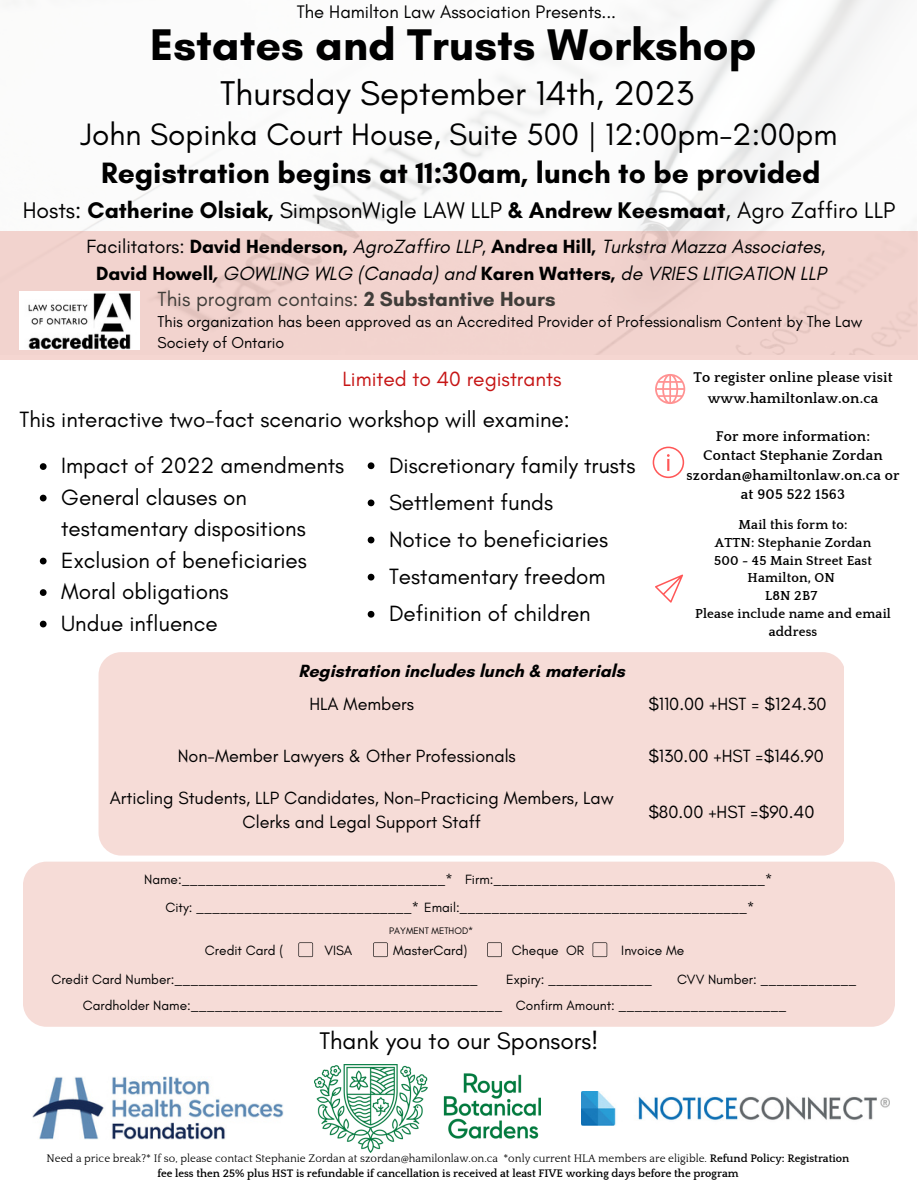
<style>
.page{position:relative;width:918px;height:1188px;background:#fff}
.page>*{position:absolute;margin:0;border:0;box-sizing:border-box;transform-origin:0 0}
.t1{font:700 45.15px "Glacial Indifference";color:#000}
.t2{font:34.95px "Glacial Indifference";color:#000}
.t3{font:31.5px "Glacial Indifference";color:#000}
.t4{font:700 30px "Glacial Indifference";color:#000}
.t5{font:24.45px "Glacial Indifference";color:#000}
.t6{font:23.1px "Glacial Indifference";color:#000}
.t7{font:22.5px/31.5px "Glacial Indifference";color:#000}
.t8{font:21px "Glacial Indifference";color:#c61515}
.t9{font:20.85px "Glacial Indifference";color:#403d39}
.t10{font:italic 19.5px/27px "Glacial Indifference";color:#000;text-align:center}
.t11{font:18.45px "Glacial Indifference";color:#000}
.t12{font:18px/24.8px "Glacial Indifference";color:#000;text-align:center}
.t13{font:700 18px "Glacial Indifference";color:#000}
.t14{font:16.05px/21.3px "Glacial Indifference";color:#000}
.t15{font:700 14.55px/19.4px "Quattrocento";letter-spacing:.015em;color:#000;text-align:center}
.t16{font:13.65px/28px "Glacial Indifference";color:#000;text-align:center}
.t17{font:700 13.35px/17.9px "Quattrocento";letter-spacing:.015em;color:#000;text-align:center}
.t18{font:700 11.25px/15px "Quattrocento";color:#000;text-align:center}
.t19{font:9.6px "Glacial Indifference";color:#000}
.s1{font-weight:700}
.s2{font-style:normal}
.s3{font-weight:700;font-style:normal}
.s4{font-weight:400}
</style>
<div class="page">
<svg style="left:653px;top:447px;width:31px;height:31px"></svg>
<img style="left:0;top:0;width:916px;height:232px">
<div style="left:0;top:232px;width:918px;height:127px;background:#f2d3ce"></div>
<img style="left:32px;top:1077px;width:251px;height:63px">
<img style="left:581px;top:1092px;width:308px;height:33px">
<img style="left:315px;top:1065px;width:226px;height:87px">
<img style="left:20px;top:292px;width:120px;height:57px">
<svg style="left:655px;top:374px;width:30px;height:30px"></svg>
<svg style="left:655px;top:575px;width:28px;height:28px"></svg>
<div style="left:99px;top:652px;width:745px;height:204px;background:#f6dcd7;border-radius:23px"></div>
<svg style="left:368px;top:462px;width:6px;height:7px"></svg>
<svg style="left:368px;top:500px;width:6px;height:6px"></svg>
<svg style="left:368px;top:537px;width:6px;height:6px"></svg>
<svg style="left:368px;top:574px;width:6px;height:7px"></svg>
<svg style="left:368px;top:611px;width:6px;height:7px"></svg>
<svg style="left:40px;top:463px;width:7px;height:7px"></svg>
<svg style="left:40px;top:495px;width:7px;height:6px"></svg>
<svg style="left:40px;top:558px;width:7px;height:6px"></svg>
<svg style="left:40px;top:589px;width:7px;height:7px"></svg>
<svg style="left:40px;top:621px;width:7px;height:6px"></svg>
<div style="left:23px;top:862px;width:871px;height:165px;background:#f6dcd7;border-radius:24px"></div>
<svg style="left:298px;top:942px;width:15px;height:15px"></svg>
<svg style="left:373px;top:942px;width:15px;height:15px"></svg>
<svg style="left:487px;top:942px;width:15px;height:15px"></svg>
<svg style="left:593px;top:942px;width:14px;height:15px"></svg>
<h3 class="t11" style="left:297px;top:0;width:321px">The Hamilton Law Association Presents...</h3>
<h1 class="t1" style="left:150px;top:17px;width:608px">Estates and Trusts Workshop</h1>
<h2 class="t2" style="left:220px;top:71px;width:475px">Thursday September 14th, 2023</h2>
<h3 class="t3" style="left:81px;top:115px;width:758px">John Sopinka Court House, Suite 500 | 12:00pm-2:00pm</h3>
<h3 class="t4" style="left:101px;top:155px;width:721px">Registration begins at 11:30am, lunch to be provided</h3>
<h3 class="t6" style="left:23px;top:196px;width:874px">Hosts: <span class="s1">Catherine Olsiak,</span> SimpsonWigle LAW LLP <span class="s1">&amp; Andrew Keesmaat</span>, Agro Zaffiro LLP</h3>
<h3 class="t10" style="left:87px;top:233px;width:741px"><span class="s2">Facilitators:</span> <span class="s3">David Henderson,</span> AgroZaffiro LLP, <span class="s3">Andrea Hill,</span> Turkstra Mazza Associates,<br><span class="s3">David Howell,</span> GOWLING WLG (Canada) and <span class="s3">Karen Watters,</span> de VRIES LITIGATION LLP</h3>
<h3 class="t9" style="left:158px;top:286px;width:400px">This program contains: <span class="s1">2 Substantive Hours</span></h3>
<p class="t14" style="left:158px;top:310px;width:706px">This organization has been approved as an Accredited Provider of Professionalism Content by The Law<br>Society of Ontario</p>
<h3 class="t8" style="left:342px;top:366px;width:221px">Limited to 40 registrants</h3>
<h3 class="t7" style="left:20px;top:404px;width:552px">This interactive two-fact scenario workshop will examine:</h3>
<h3 class="t7" style="left:61px;top:450px;width:285px">Impact of 2022 amendments<br>General clauses on testamentary dispositions<br>Exclusion of beneficiaries<br>Moral obligations<br>Undue influence</h3>
<h3 class="t7" style="left:389px;top:446px;width:248px;line-height:37.2px">Discretionary family trusts<br>Settlement funds<br>Notice to beneficiaries<br>Testamentary freedom<br>Definition of children</h3>
<h3 class="t13" style="left:298px;top:660px;width:328px">Registration includes lunch &amp; materials</h3>
<h3 class="t12" style="left:310px;top:691px;width:106px">HLA Members</h3>
<p class="t15" style="left:693px;top:368px;width:201px;line-height:20.2px">To register online please visit www.hamiltonlaw.on.ca</p>
<p class="t15" style="left:687px;top:427px;width:214px">For more information:<br>Contact Stephanie Zordan szordan@hamiltonlaw.on.ca or at 905 522 1563</p>
<p class="t17" style="left:695px;top:516px;width:197px">Mail this form to:<br>ATTN: Stephanie Zordan<br>500 - 45 Main Street East<br>Hamilton, ON<br>L8N 2B7<br>Please include name and email address</p>
<h3 class="t12" style="left:648px;top:691px;width:180px">$110.00 +HST = $124.30</h3>
<h3 class="t12" style="left:178px;top:744px;width:340px">Non-Member Lawyers &amp; Other Professionals</h3>
<h3 class="t12" style="left:110px;top:785px;width:506px">Articling Students, LLP Candidates, Non-Practicing Members, Law<br>Clerks and Legal Support Staff</h3>
<h3 class="t12" style="left:648px;top:744px;width:177px">$130.00 +HST =$146.90</h3>
<h3 class="t12" style="left:648px;top:800px;width:168px">$80.00 +HST =$90.40</h3>
<p class="t16" style="left:144px;top:865px;width:630px">Name:_________________________________* Firm:__________________________________*<br>City: ___________________________* Email:____________________________________*</p>
<p class="t19" style="left:389px;top:925px;width:86px">PAYMENT METHOD*</p>
<p class="t16" style="left:51px;top:965px;width:428px">Credit Card Number:______________________________________</p>
<p class="t16" style="left:506px;top:965px;width:147px">Expiry: _____________</p>
<p class="t16" style="left:83px;top:991px;width:421px">Cardholder Name:_______________________________________</p>
<p class="t16" style="left:205px;top:936px;width:80px">Credit Card (</p>
<p class="t16" style="left:324px;top:936px;width:30px">VISA</p>
<p class="t16" style="left:393px;top:936px;width:76px">MasterCard)</p>
<p class="t16" style="left:512px;top:936px;width:74px">Cheque OR</p>
<p class="t16" style="left:621px;top:936px;width:65px">Invoice Me</p>
<p class="t16" style="left:516px;top:967px;width:342px;line-height:25.3px;text-align:left;text-indent:161px">CVV Number: ____________<br>Confirm Amount: _____________________</p>
<h3 class="t5" style="left:319px;top:1026px;width:281px">Thank you to our Sponsors!</h3>
<p class="t18" style="left:47px;top:1151px;width:804px"><span class="s4">Need a price break?* If so, please contact Stephanie Zordan at szordan@hamilonlaw.on.ca *only current HLA members are eligible.</span> Refund Policy: Registration fee less then 25% plus HST is refundable if cancellation is received at least FIVE working days before the program</p>
</div>
